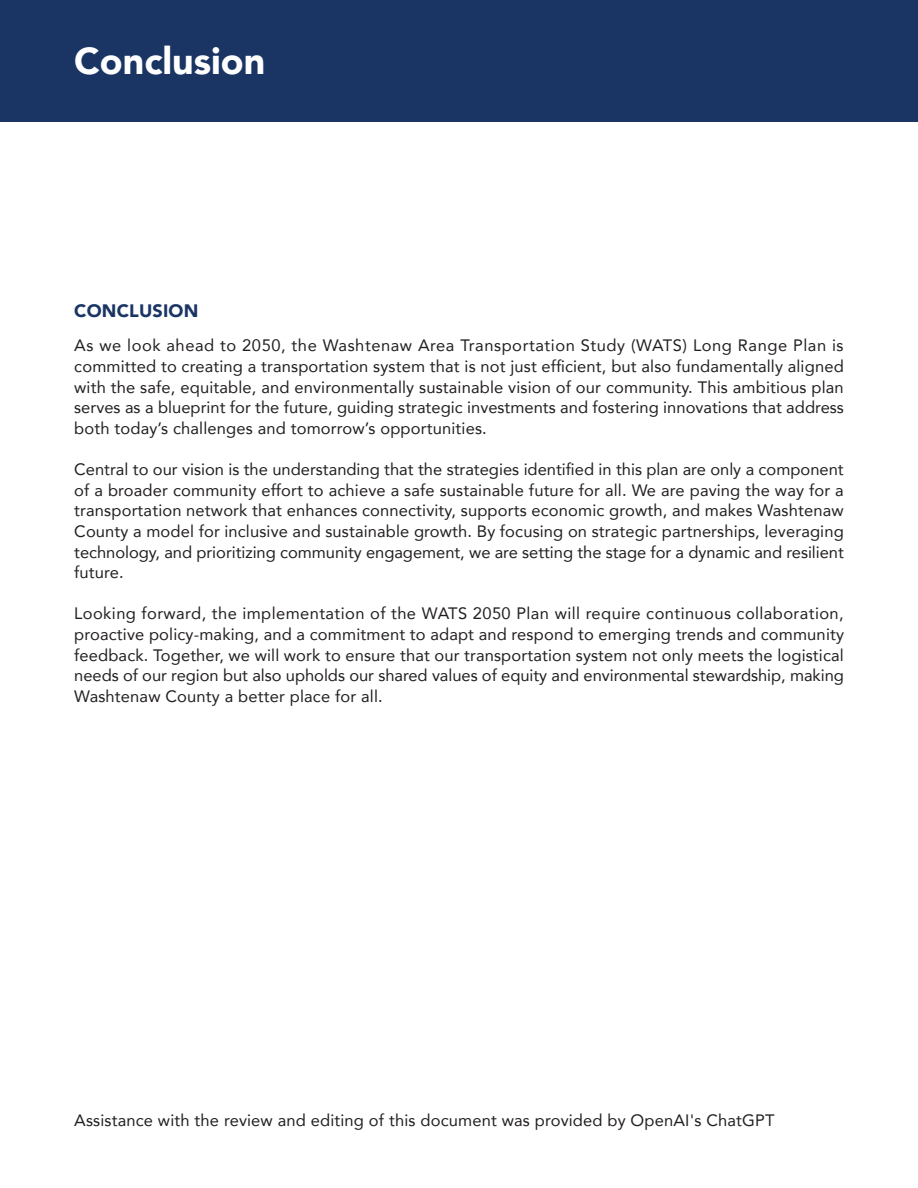
<style>
.page{position:relative;width:918px;height:1188px;background:#fff}
.page>*{position:absolute;margin:0;border:0;box-sizing:border-box;transform-origin:0 0}
.t1{font:900 37.5px "Avenir";color:#fff}
.Heading___2{font:900 18px "Avenir";letter-spacing:.01em;color:#1a3564}
.body{font:16.5px/20.7px "Avenir";letter-spacing:.01em;color:#231f20;text-align:justify}
</style>
<div class="page">
<div style="left:0;top:0;width:918px;height:122px;background:#1a3564"></div>
<p class="t1" style="left:74px;top:29px;width:192px">Conclusion</p>
<p class="Heading___2" style="left:74px;top:295px;width:126px">CONCLUSION</p>
<p class="body" style="left:74px;top:335px;width:771px">As we look ahead to 2050, the Washtenaw Area Transportation Study (WATS) Long Range Plan is committed to creating a transportation system that is not just efficient, but also fundamentally aligned with the safe, equitable, and environmentally sustainable vision of our community. This ambitious plan serves as a blueprint for the future, guiding strategic investments and fostering innovations that address both today’s challenges and tomorrow’s opportunities.</p>
<p class="body" style="left:74px;top:458px;width:771px">Central to our vision is the understanding that the strategies identified in this plan are only a component of a broader community effort to achieve a safe sustainable future for all. We are paving the way for a transportation network that enhances connectivity, supports economic growth, and makes Washtenaw County a model for inclusive and sustainable growth. By focusing on strategic partnerships, leveraging technology, and prioritizing community engagement, we are setting the stage for a dynamic and resilient future.</p>
<p class="body" style="left:74px;top:603px;width:771px">Looking forward, the implementation of the WATS 2050 Plan will require continuous collaboration, proactive policy-making, and a commitment to adapt and respond to emerging trends and community feedback. Together, we will work to ensure that our transportation system not only meets the logistical needs of our region but also upholds our shared values of equity and environmental stewardship, making Washtenaw County a better place for all.</p>
<p class="body" style="left:74px;top:1110px;width:702px">Assistance with the review and editing of this document was provided by OpenAI's ChatGPT</p>
</div>
